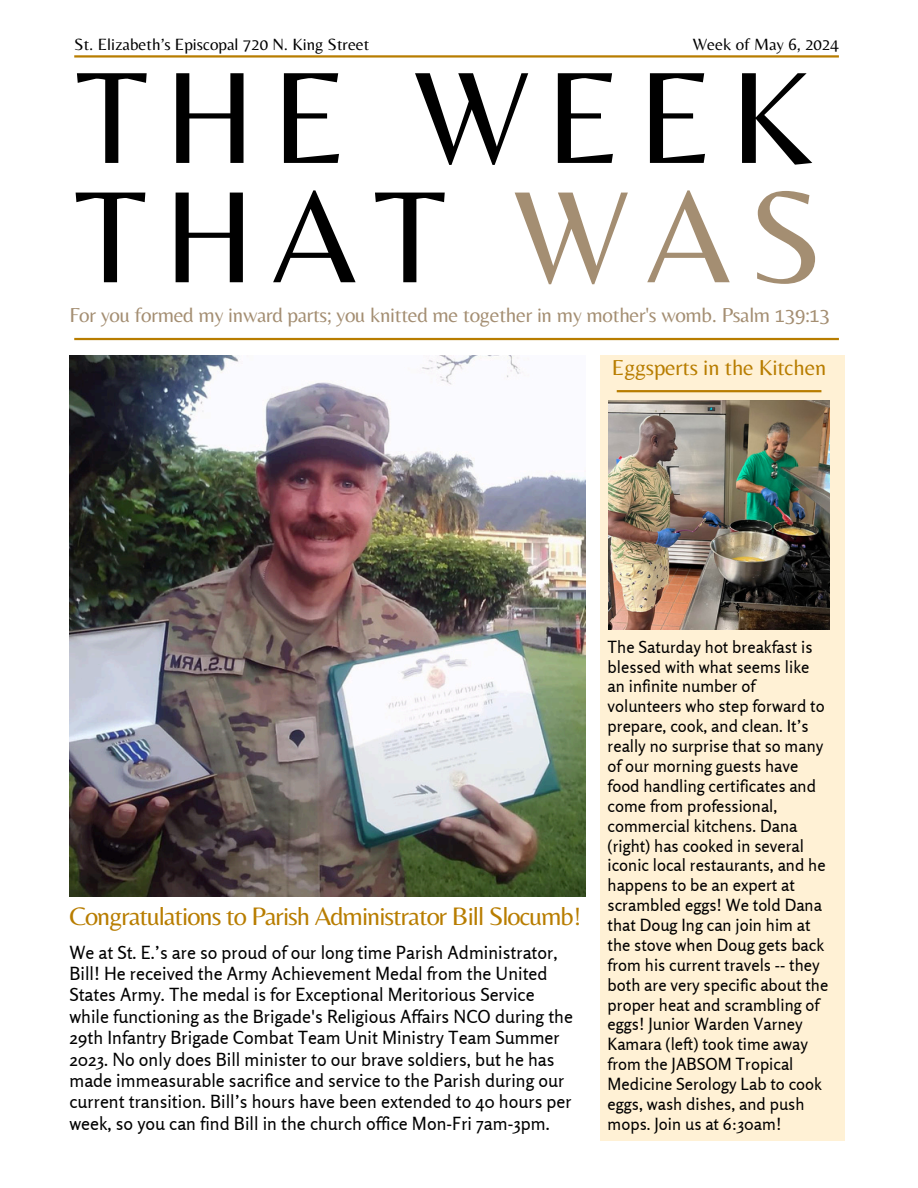
<style>
.page{position:relative;width:918px;height:1188px;background:#fff}
.page>*{position:absolute;margin:0;border:0;box-sizing:border-box;transform-origin:0 0}
.t1{font:135.45px "Belleza";letter-spacing:.12em;color:#000}
.t2{font:26.4px "Belleza";letter-spacing:-.04em;color:#b87d00}
.t3{font:22.5px "Belleza";letter-spacing:-.01em;color:#b87d00}
.t4{font:21px "Belleza";letter-spacing:-.015em;color:#a48e72}
.t5{font:18px/21.3px "Rosario";color:#000}
.t6{font:16.95px "Belleza";color:#000}
.t7{font:16.65px/20px "Rosario";color:#000}
.s1{color:#a48e72}
</style>
<div class="page">
<img style="left:69px;top:355px;width:517px;height:542px">
<hr style="left:74px;top:338px;width:765px;height:2px;background:#b87d00">
<hr style="left:74px;top:55px;width:765px;height:3px;background:#b87d00">
<div style="left:601px;top:355px;width:244px;height:786px;background:#fff1d5"></div>
<hr style="left:617px;top:390px;width:204px;height:2px;background:#b87d00">
<img style="left:609px;top:400px;width:220px;height:230px">
<h3 class="t6" style="left:74px;top:34px;width:297px">St. Elizabeth’s Episcopal 720 N. King Street</h3>
<h2 class="t6" style="left:693px;top:34px;width:148px">Week of May 6, 2024</h2>
<p class="t1" style="left:76px;top:37px;width:738px">THE WEEK</p>
<p class="t1" style="left:74px;top:157px;width:750px">THAT <span class="s1">WAS</span></p>
<p class="t4" style="left:69px;top:302px;width:762px">For you formed my inward parts; you knitted me together in my mother's womb. Psalm 139:13</p>
<h3 class="t3" style="left:612px;top:355px;width:216px">Eggsperts in the Kitchen</h3>
<h1 class="t2" style="left:69px;top:901px;width:514px">Congratulations to Parish Administrator Bill Slocumb!</h1>
<p class="t5" style="left:69px;top:941px;width:505px">We at St. E.’s are so proud of our long time Parish Administrator, Bill! He received the Army Achievement Medal from the United States Army. The medal is for Exceptional Meritorious Service while functioning as the Brigade's Religious Affairs NCO during the 29th Infantry Brigade Combat Team Unit Ministry Team Summer 2023. No only does Bill minister to our brave soldiers, but he has made immeasurable sacrifice and service to the Parish during our current transition. Bill’s hours have been extended to 40 hours per week, so you can find Bill in the church office Mon-Fri 7am-3pm.</p>
<p class="t7" style="left:608px;top:637px;width:222px">The Saturday hot breakfast is blessed with what seems like an infinite number of volunteers who step forward to prepare, cook, and clean. It’s really no surprise that so many of our morning guests have food handling certificates and come from professional, commercial kitchens. Dana (right) has cooked in several iconic local restaurants, and he happens to be an expert at scrambled eggs! We told Dana that Doug Ing can join him at the stove when Doug gets back from his current travels -- they both are very specific about the proper heat and scrambling of eggs! Junior Warden Varney<br>Kamara (left) took time away from the JABSOM Tropical<br>Medicine Serology Lab to cook eggs, wash dishes, and push mops. Join us at 6:30am!</p>
</div>
